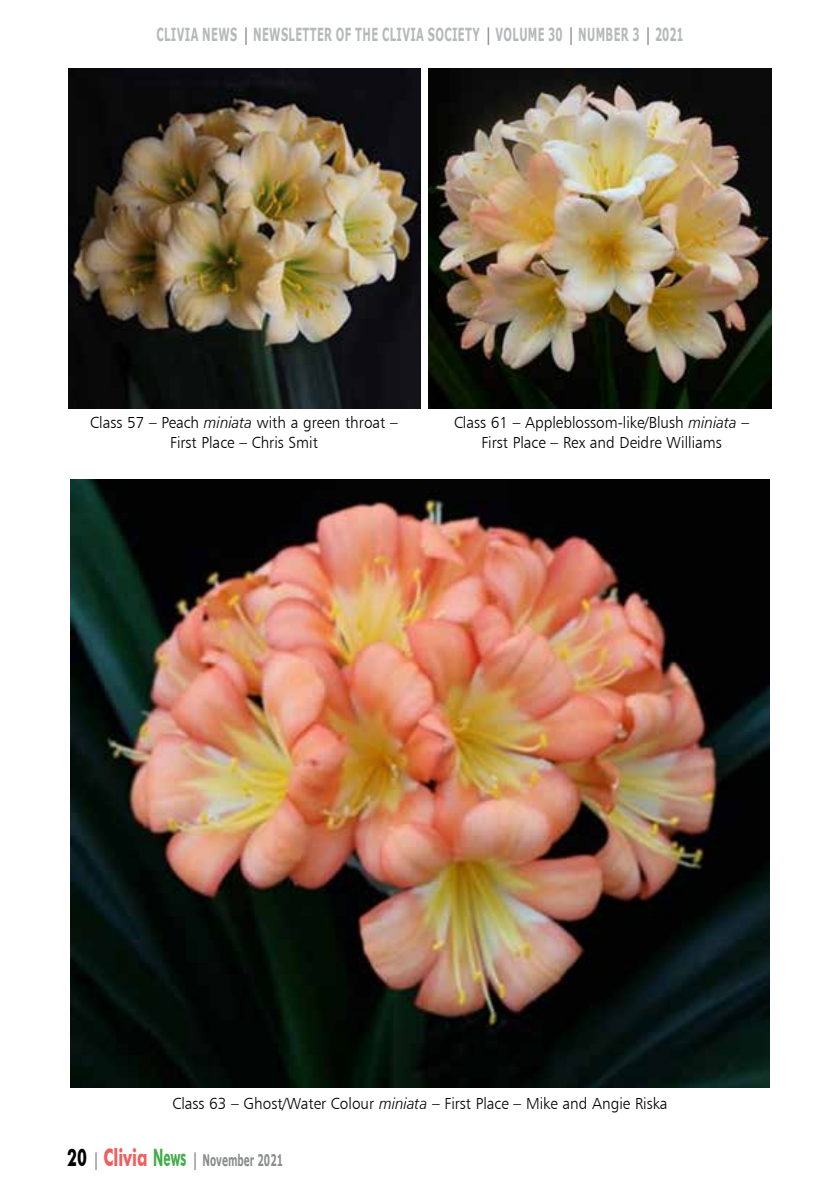
<style>
.page{position:relative;width:840px;height:1191px;background:#fff}
.page>*{position:absolute;margin:0;border:0;box-sizing:border-box;transform-origin:0 0}
.t1{font:700 18px "Verdana";letter-spacing:.035em;color:#b6b8ba;scale:.56 1}
.t2{font:16px/20px "Humanist 777 BT Light B";color:#000;text-align:center;scale:.96 1}
.t3{font:700 16px "Verdana";color:#8a8c8e;scale:.56 1}
.s1{font-weight:400;font-size:24px;color:#8a8c8e}
.s2{font-family:"Humanist 777 BT Light Italic B"}
.s3{font-family:"Futura BT";font-size:24px;color:#000}
.s4{font-weight:400;font-size:24px}
.s5{font-family:"Futura BT";font-size:24px;color:#f15d5d}
.s6{font-family:"Futura BT";font-size:24px;color:#41ad49}
</style>
<div class="page">
<img style="left:68px;top:68px;width:352px;height:340px">
<img style="left:428px;top:68px;width:343px;height:340px">
<img style="left:70px;top:479px;width:699px;height:609px">
<p class="t1" style="left:156px;top:22px;width:942px">CLIVIA NEWS <span class="s1">I</span> NEWSLETTER OF THE CLIVIA SOCIETY <span class="s1">I</span> VOLUME 30 <span class="s1">I</span> N UMBER 3 <span class="s1">I</span> 2021</p>
<p class="t2" style="left:90px;top:412px;width:322px">Class 57 – Peach <span class="s2">miniata</span> with a green throat –<br>First Place – Chris Smit</p>
<p class="t2" style="left:453px;top:412px;width:309px">Class 61 – Appleblossom-like/Blush <span class="s2">miniata</span> –<br>First Place – Rex and Deidre Williams</p>
<p class="t2" style="left:172px;top:1093px;width:517px">Class 63 – Ghost/Water Colour <span class="s2">miniata</span> – First Place – Mike and Angie Riska</p>
<p class="t3" style="left:67px;top:1148px;width:386px"><span class="s3">20</span> <span class="s4">I</span> <span class="s5">Clivia</span> <span class="s6">News</span> <span class="s4">I</span> NOVEMBER 2021</p>
</div>
